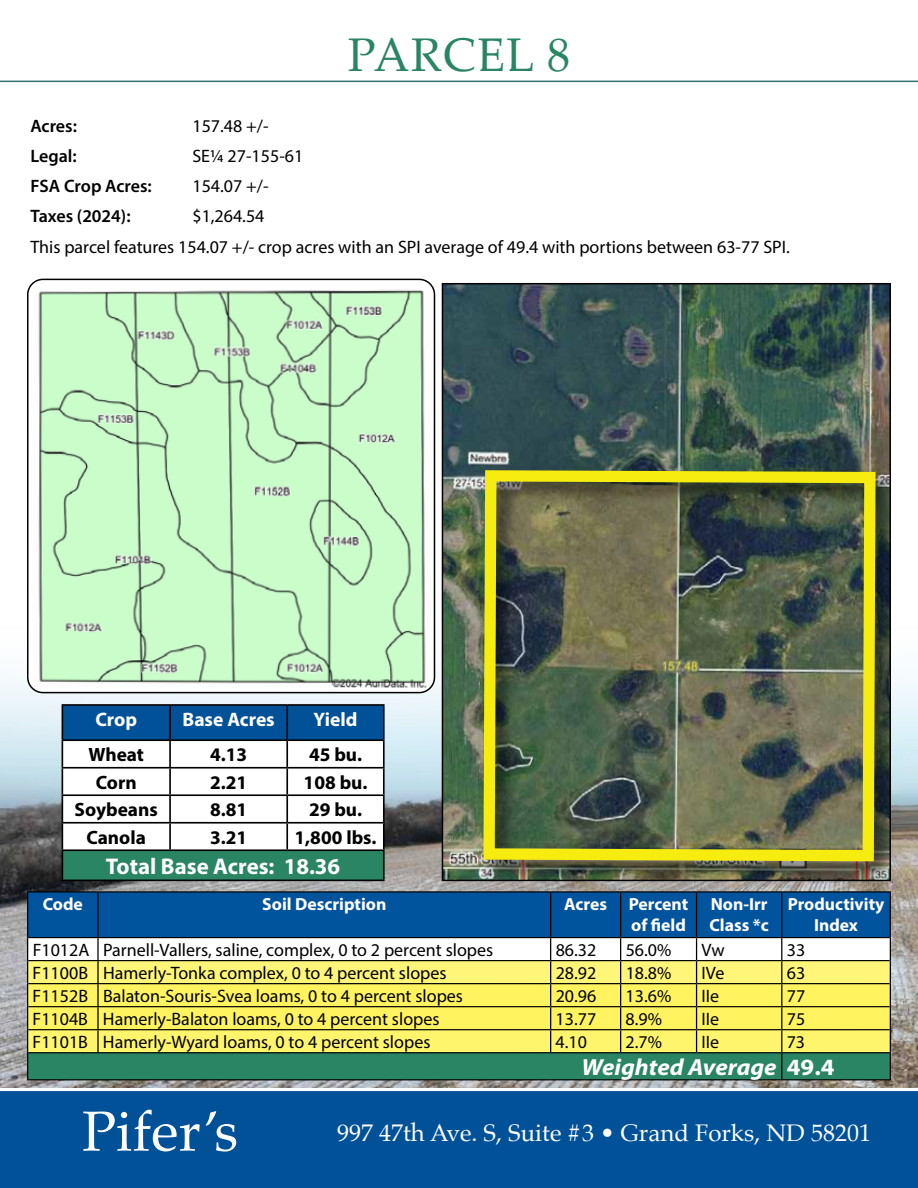
<style>
.page{position:relative;width:918px;height:1188px;background:#fff}
.page>*{position:absolute;margin:0;border:0;box-sizing:border-box;transform-origin:0 0}
.t1{font:56.55px "Palatino Linotype";color:#fff}
.t2{font:47.25px "Palatino Linotype";letter-spacing:.03em;color:#298564}
.t3{font:24px "Palatino";color:#fff}
.t4{font:italic 700 23.4px "Myriad Pro";color:#fff;scale:1.06 1}
.t5{font:700 22.8px "Myriad Pro";color:#fff}
.t6{font:700 19.5px "Myriad Pro";color:#fff}
.t7{font:700 19.35px "Myriad Pro";color:#000}
.t8{font:18px "Myriad Pro";color:#000}
.t9{font:600 18px "Myriad Pro";color:#000}
.t10{font:700 17.55px/21px "Myriad Pro";color:#fff;text-align:right}
.s1{font-style:normal}
</style>
<div class="page">
<img style="left:0;top:406px;width:918px;height:682px">
<div style="left:0;top:1091px;width:918px;height:97px;background:#005198"></div>
<hr style="left:0;top:81px;width:918px;height:1px;background:#2e736d">
<img style="left:445px;top:286px;width:443px;height:592px">
<img style="left:471px;top:459px;width:417px;height:419px">
<img style="left:478px;top:465px;width:403px;height:402px">
<div style="left:442px;top:283px;width:449px;height:598px;border:2px solid #000"></div>
<div style="left:28px;top:279px;width:406px;height:414px;background:#fff;border-radius:15px"></div>
<img style="left:38px;top:290px;width:394px;height:398px">
<div style="left:27px;top:279px;width:408px;height:414px;border:2px solid #000;border-radius:15px"></div>
<hr style="left:27px;top:891px;width:71px;height:2px;background:#000">
<hr style="left:98px;top:891px;width:453px;height:2px;background:#000">
<hr style="left:551px;top:891px;width:70px;height:2px;background:#000">
<hr style="left:621px;top:891px;width:76px;height:2px;background:#000">
<hr style="left:697px;top:891px;width:85px;height:2px;background:#000">
<hr style="left:782px;top:891px;width:109px;height:2px;background:#000">
<svg style="left:27px;top:892px;width:864px;height:188px"></svg>
<hr style="left:62px;top:704px;width:108px;height:2px;background:#000">
<hr style="left:170px;top:704px;width:117px;height:2px;background:#000">
<hr style="left:287px;top:704px;width:98px;height:2px;background:#000">
<hr style="left:383px;top:706px;width:2px;height:33px;background:#000">
<hr style="left:287px;top:739px;width:98px;height:2px;background:#000">
<hr style="left:383px;top:741px;width:2px;height:26px;background:#000">
<hr style="left:287px;top:767px;width:98px;height:2px;background:#000">
<hr style="left:383px;top:769px;width:2px;height:25px;background:#000">
<hr style="left:287px;top:794px;width:98px;height:2px;background:#000">
<hr style="left:383px;top:796px;width:2px;height:26px;background:#000">
<hr style="left:287px;top:822px;width:98px;height:2px;background:#000">
<hr style="left:383px;top:824px;width:2px;height:25px;background:#000">
<svg style="left:62px;top:705px;width:322px;height:175px"></svg>
<hr style="left:170px;top:849px;width:117px;height:2px;background:#000">
<hr style="left:287px;top:849px;width:98px;height:2px;background:#000">
<hr style="left:383px;top:851px;width:2px;height:29px;background:#000">
<hr style="left:62px;top:880px;width:108px;height:1px;background:#000">
<hr style="left:170px;top:880px;width:117px;height:1px;background:#000">
<hr style="left:287px;top:880px;width:98px;height:1px;background:#000">
<p class="t9" style="left:30px;top:114px;width:48px">Acres:</p>
<p class="t8" style="left:192px;top:115px;width:78px">157.48 +/-</p>
<p class="t9" style="left:30px;top:144px;width:48px">Legal:</p>
<p class="t8" style="left:192px;top:145px;width:112px">SE¼ 27-155-61</p>
<p class="t9" style="left:30px;top:174px;width:123px">FSA Crop Acres:</p>
<p class="t8" style="left:192px;top:175px;width:78px">154.07 +/-</p>
<p class="t9" style="left:30px;top:204px;width:102px">Taxes (2024):</p>
<p class="t8" style="left:192px;top:205px;width:74px">$1,264.54</p>
<h2 class="t2" style="left:348px;top:21px;width:224px">PARCEL 8</h2>
<p class="t8" style="left:30px;top:236px;width:761px">This parcel features 154.07 +/- crop acres with an SPI average of 49.4 with portions between 63-77 SPI.</p>
<p class="t6" style="left:95px;top:707px;width:43px">Crop</p>
<p class="t6" style="left:182px;top:707px;width:94px">Base Acres</p>
<p class="t6" style="left:313px;top:707px;width:46px">Yield</p>
<p class="t7" style="left:88px;top:742px;width:57px">Wheat</p>
<p class="t7" style="left:210px;top:742px;width:39px">4.13</p>
<p class="t7" style="left:309px;top:742px;width:55px">45 bu.</p>
<p class="t7" style="left:96px;top:770px;width:42px">Corn</p>
<p class="t7" style="left:210px;top:770px;width:39px">2.21</p>
<p class="t7" style="left:304px;top:770px;width:65px">108 bu.</p>
<p class="t7" style="left:75px;top:797px;width:85px">Soybeans</p>
<p class="t7" style="left:210px;top:797px;width:39px">8.81</p>
<p class="t7" style="left:309px;top:797px;width:55px">29 bu.</p>
<p class="t7" style="left:86px;top:825px;width:61px">Canola</p>
<p class="t7" style="left:210px;top:825px;width:39px">3.21</p>
<p class="t7" style="left:295px;top:825px;width:83px">1,800 lbs.</p>
<p class="t5" style="left:106px;top:851px;width:236px">Total Base Acres: 18.36</p>
<p class="t10" style="left:43px;top:893px;width:42px">Code</p>
<p class="t10" style="left:262px;top:893px;width:126px">Soil Description</p>
<p class="t10" style="left:564px;top:893px;width:126px">Acres Percent of field</p>
<p class="t10" style="left:709px;top:893px;width:61px;text-align:left">Non-Irr<br>Class *c</p>
<p class="t10" style="left:788px;top:893px;width:98px;text-align:center">Productivity<br>Index</p>
<p class="t8" style="left:33px;top:939px;width:462px">F1012A Parnell-Vallers, saline, complex, 0 to 2 percent slopes</p>
<p class="t8" style="left:556px;top:939px;width:42px">86.32</p>
<p class="t8" style="left:626px;top:939px;width:47px">56.0%</p>
<p class="t8" style="left:702px;top:939px;width:25px">Vw</p>
<p class="t8" style="left:787px;top:939px;width:20px">33</p>
<p class="t8" style="left:33px;top:962px;width:415px">F1100B Hamerly-Tonka complex, 0 to 4 percent slopes</p>
<p class="t8" style="left:556px;top:962px;width:42px">28.92</p>
<p class="t8" style="left:626px;top:962px;width:47px">18.8%</p>
<p class="t8" style="left:702px;top:962px;width:24px">IVe</p>
<p class="t8" style="left:787px;top:962px;width:20px">63</p>
<p class="t8" style="left:33px;top:985px;width:432px">F1152B Balaton-Souris-Svea loams, 0 to 4 percent slopes</p>
<p class="t8" style="left:556px;top:985px;width:42px">20.96</p>
<p class="t8" style="left:626px;top:985px;width:47px">13.6%</p>
<p class="t8" style="left:702px;top:985px;width:19px">IIe</p>
<p class="t8" style="left:787px;top:985px;width:20px">77</p>
<p class="t8" style="left:33px;top:1008px;width:408px">F1104B Hamerly-Balaton loams, 0 to 4 percent slopes</p>
<p class="t8" style="left:556px;top:1008px;width:42px">13.77</p>
<p class="t8" style="left:626px;top:1008px;width:38px">8.9%</p>
<p class="t8" style="left:702px;top:1008px;width:19px">IIe</p>
<p class="t8" style="left:787px;top:1008px;width:20px">75</p>
<p class="t8" style="left:33px;top:1031px;width:399px">F1101B Hamerly-Wyard loams, 0 to 4 percent slopes</p>
<p class="t8" style="left:556px;top:1031px;width:33px">4.10</p>
<p class="t8" style="left:626px;top:1031px;width:38px">2.7%</p>
<p class="t8" style="left:702px;top:1031px;width:19px">IIe</p>
<p class="t8" style="left:787px;top:1031px;width:20px">73</p>
<p class="t4" style="left:582px;top:1052px;width:240px">Weighted Average <span class="s1">49.4</span></p>
<h1 class="t1" style="left:82px;top:1091px;width:158px">Pifer’s</h1>
<h3 class="t3" style="left:337px;top:1113px;width:535px">997 47th Ave. S, Suite #3 • Grand Forks, ND 58201</h3>
</div>
